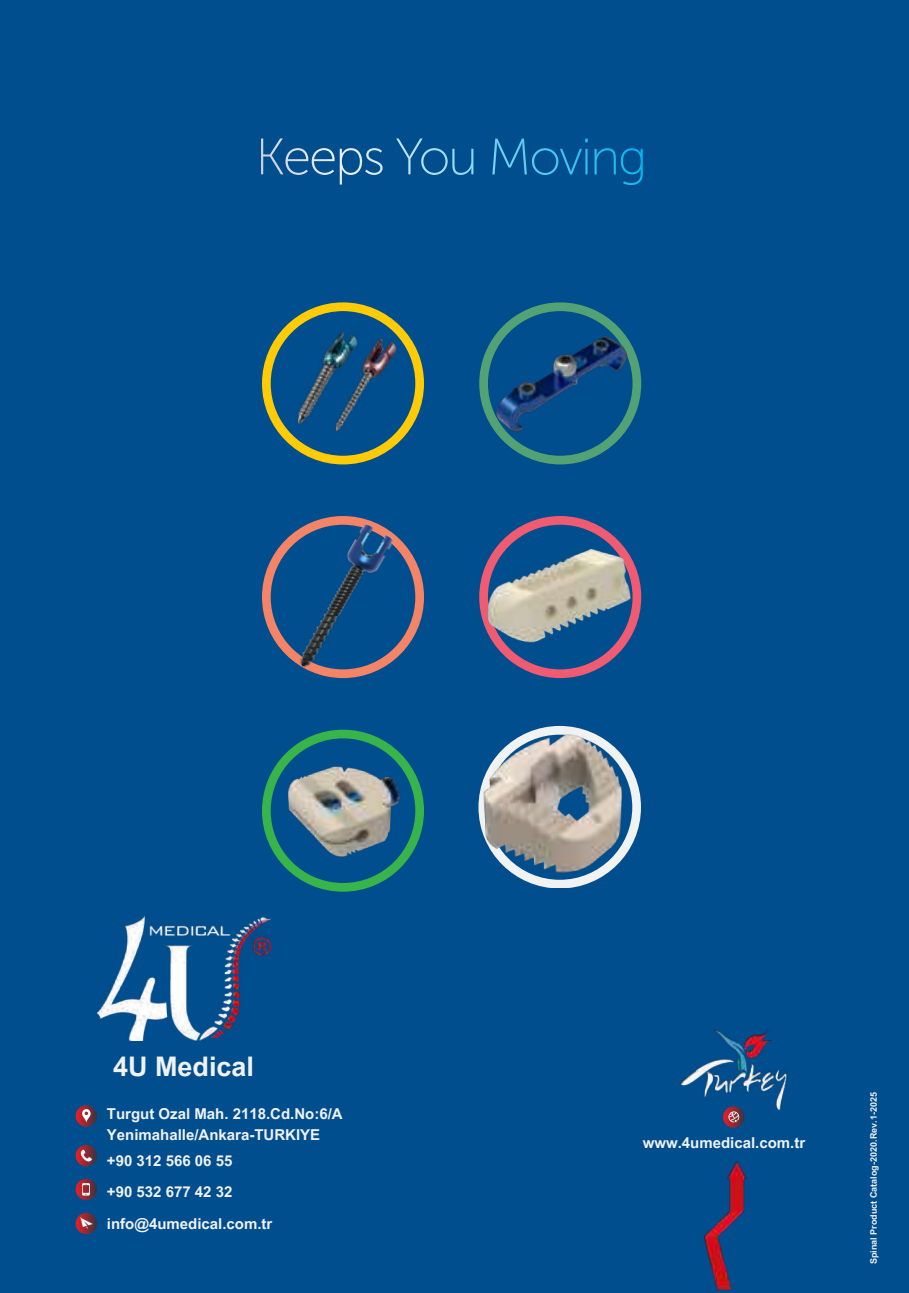
<style>
.page{position:relative;width:909px;height:1293px;background:#004e8e}
.page>*{position:absolute;margin:0;border:0;box-sizing:border-box;transform-origin:0 0}
.t1{font:700 27px "Arial MT Pro";color:#f1f2f2}
.t2{font:700 15px/31.5px "Arial MT Pro";color:#f1f2f2}
.t3{font:700 9px "Arial MT Pro";color:#f1f2f2}
</style>
<div class="page">
<svg style="left:262px;top:302px;width:162px;height:162px"></svg>
<svg style="left:262px;top:549px;width:162px;height:97px"></svg>
<svg style="left:262px;top:729px;width:162px;height:162px"></svg>
<svg style="left:479px;top:302px;width:162px;height:162px"></svg>
<svg style="left:479px;top:516px;width:162px;height:162px"></svg>
<svg style="left:261px;top:138px;width:381px;height:47px"></svg>
<img style="left:703px;top:1161px;width:44px;height:129px">
<img style="left:296px;top:332px;width:112px;height:111px">
<img style="left:487px;top:331px;width:147px;height:106px">
<img style="left:680px;top:1030px;width:107px;height:81px">
<img style="left:97px;top:917px;width:173px;height:123px">
<svg style="left:76px;top:1145px;width:21px;height:21px"></svg>
<svg style="left:81px;top:1149px;width:11px;height:12px"></svg>
<svg style="left:723px;top:1106px;width:22px;height:21px"></svg>
<svg style="left:728px;top:1111px;width:11px;height:11px"></svg>
<svg style="left:76px;top:1105px;width:21px;height:21px"></svg>
<svg style="left:82px;top:1109px;width:9px;height:13px"></svg>
<svg style="left:76px;top:1212px;width:21px;height:22px"></svg>
<svg style="left:80px;top:1217px;width:12px;height:12px"></svg>
<svg style="left:76px;top:1178px;width:21px;height:22px"></svg>
<svg style="left:82px;top:1183px;width:8px;height:12px"></svg>
<img style="left:273px;top:761px;width:141px;height:101px">
<svg style="left:520px;top:772px;width:120px;height:116px"></svg>
<img style="left:484px;top:547px;width:148px;height:97px">
<img style="left:269px;top:516px;width:139px;height:163px">
<img style="left:478px;top:726px;width:155px;height:152px">
<h1 class="t1" style="left:113px;top:1057px;width:143px">4U Medical</h1>
<p class="t2" style="left:107px;top:1106px;width:237px;line-height:20.2px">Turgut Ozal Mah. 2118.Cd.No:6/A<br>Yenimahalle/Ankara-TURKIYE</p>
<p class="t2" style="left:107px;top:1146px;width:167px">+90 312 566 06 55<br>+90 532 677 42 32 info@4umedical.com.tr</p>
<p class="t2" style="left:643px;top:1129px;width:164px">www.4umedical.com.tr</p>
<p class="t3" style="left:870px;top:1264px;width:173px;rotate:-90deg">Spinal Product Catalog-2020.Rev.1-2025</p>
</div>
